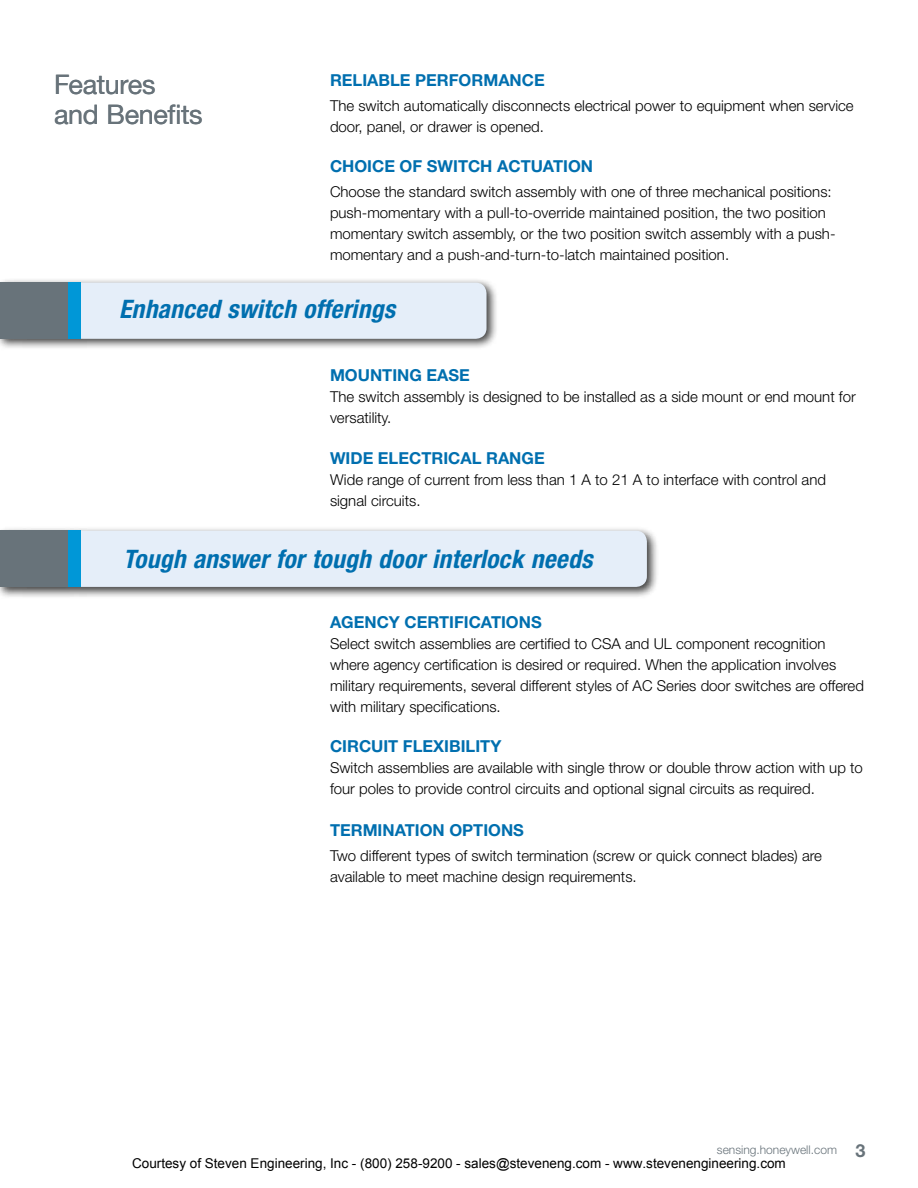
<style>
.page{position:relative;width:918px;height:1188px;background:#fff}
.page>*{position:absolute;margin:0;border:0;box-sizing:border-box;transform-origin:0 0}
.t1{font:27px/30px "Helvetica Neue LT Std";letter-spacing:-.015em;color:#68737a}
.t2{font:italic 700 condensed 25.5px "Helvetica Neue LT Std";letter-spacing:.01em;color:#006faf}
.t3{font:700 16.5px "Helvetica Neue LT Std";color:#006faf}
.t4{font:300 15px/21px "Helvetica Neue LT Std";color:#000}
.t5{font:13.5px "Arial";color:#000}
.t6{font:300 12px "Helvetica Neue LT Std";color:#68737a}
.s1{font-weight:700;font-size:18px}
</style>
<div class="page">
<div style="left:0;top:526px;width:659px;height:73px;background:#000;opacity:.75"></div>
<div style="left:81px;top:531px;width:566px;height:56px;background:#e5eef9"></div>
<div style="left:21px;top:531px;width:60px;height:56px;background:#0097d7"></div>
<div style="left:0;top:531px;width:68px;height:56px;background:#68737a"></div>
<div style="left:0;top:278px;width:498px;height:73px;background:#000;opacity:.75"></div>
<div style="left:81px;top:283px;width:406px;height:56px;background:#e5eef9"></div>
<div style="left:21px;top:283px;width:60px;height:56px;background:#0097d7"></div>
<div style="left:0;top:283px;width:68px;height:56px;background:#68737a"></div>
<h1 class="t1" style="left:54px;top:69px;width:150px">Features and Benefits</h1>
<p class="t3" style="left:330px;top:70px;width:216px">RELIABLE PERFORMANCE</p>
<p class="t4" style="left:330px;top:94px;width:525px">The switch automatically disconnects electrical power to equipment when service door, panel, or drawer is opened.</p>
<p class="t3" style="left:330px;top:156px;width:265px">CHOICE OF SWITCH ACTUATION</p>
<p class="t4" style="left:330px;top:180px;width:507px">Choose the standard switch assembly with one of three mechanical positions: push-momentary with a pull-to-override maintained position, the two position momentary switch assembly, or the two position switch assembly with a push&shy;momentary and a push-and-turn-to-latch maintained position.</p>
<h2 class="t2" style="left:119px;top:293px;width:277px">Enhanced switch offerings</h2>
<p class="t3" style="left:330px;top:365px;width:141px">MOUNTING EASE</p>
<p class="t4" style="left:330px;top:386px;width:527px">The switch assembly is designed to be installed as a side mount or end mount for versatility.</p>
<p class="t3" style="left:330px;top:448px;width:216px">WIDE ELECTRICAL RANGE</p>
<p class="t4" style="left:330px;top:469px;width:498px">Wide range of current from less than 1 A to 21 A to interface with control and signal circuits.</p>
<h2 class="t2" style="left:123px;top:543px;width:471px">Tough answer for tough door interlock needs</h2>
<p class="t3" style="left:330px;top:612px;width:213px">AGENCY CERTIFICATIONS</p>
<p class="t4" style="left:330px;top:633px;width:535px">Select switch assemblies are certified to CSA and UL component recognition where agency certification is desired or required. When the application involves military requirements, several different styles of AC Series door switches are offered with military specifications.</p>
<p class="t3" style="left:330px;top:735px;width:173px">CIRCUIT FLEXIBILITY</p>
<p class="t4" style="left:330px;top:756px;width:534px">Switch assemblies are available with single throw or double throw action with up to four poles to provide control circuits and optional signal circuits as required.</p>
<p class="t3" style="left:330px;top:820px;width:195px">TERMINATION OPTIONS</p>
<p class="t4" style="left:330px;top:845px;width:494px">Two different types of switch termination (screw or quick connect blades) are available to meet machine design requirements.</p>
<p class="t6" style="left:717px;top:1143px;width:150px">sensing.honeywell.com <span class="s1">3</span></p>
<p class="t5" style="left:132px;top:1154px;width:655px">Courtesy of Steven Engineering, Inc - (800) 258-9200 - sales@steveneng.com - www.stevenengineering.com</p>
</div>
